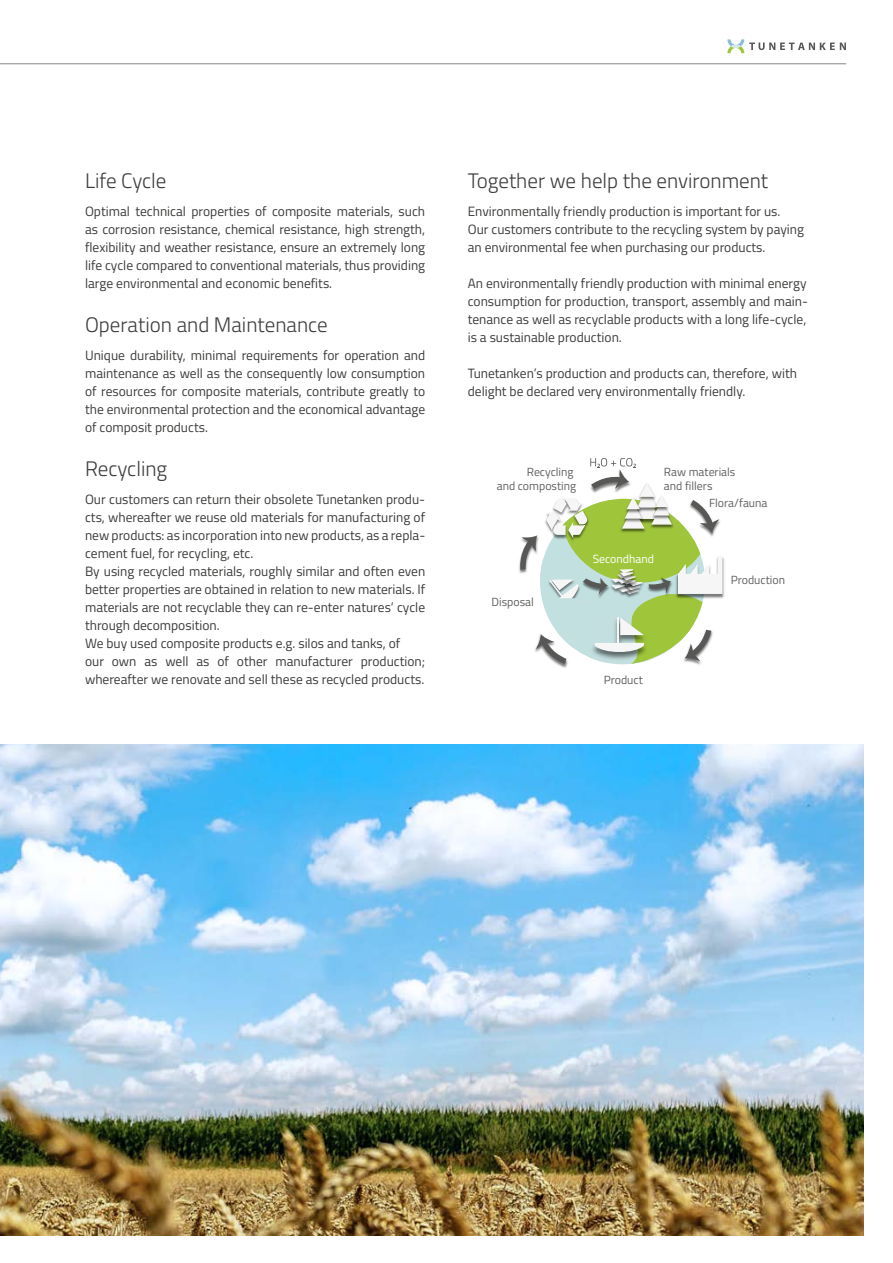
<style>
.page{position:relative;width:893px;height:1263px;background:#fff}
.page>*{position:absolute;margin:0;border:0;box-sizing:border-box;transform-origin:0 0}
.t1{font:300 21px "Titillium Web";color:#3c3c3b}
.t2{font:13.5px/18px "Titillium Web";color:#3c3c3b;text-align:justify}
.t3{font:11.85px/14.2px "Titillium Web";color:#616161;text-align:right}
.t4{font:11.85px "Titillium Web";color:#fff}
</style>
<div class="page">
<hr style="left:0;top:64px;width:846px;height:1px;background:#878787">
<svg style="left:727px;top:39px;width:119px;height:14px"></svg>
<img style="left:0;top:744px;width:863px;height:491px">
<img style="left:722px;top:557px;width:3px;height:41px">
<img style="left:556px;top:664px;width:12px;height:4px">
<svg style="left:519px;top:458px;width:203px;height:206px"></svg>
<h1 class="t1" style="left:85px;top:165px;width:83px">Life Cycle</h1>
<p class="t2" style="left:85px;top:202px;width:342px">Optimal technical properties of composite materials, such as corrosion resistance, chemical resistance, high strength, flexibility and weather resistance, ensure an extremely long life cycle compared to conventional materials, thus providing large environmental and economic benefits.</p>
<h1 class="t1" style="left:85px;top:309px;width:244px">Operation and Maintenance</h1>
<p class="t2" style="left:85px;top:346px;width:342px">Unique durability, minimal requirements for operation and maintenance as well as the consequently low consumption of resources for composite materials, contribute greatly to the environmental protection and the economical advantage of composit products.</p>
<h1 class="t1" style="left:85px;top:453px;width:84px">Recycling</h1>
<p class="t2" style="left:85px;top:490px;width:342px;text-align:left">Our customers can return their obsolete Tunetanken produ&shy;cts, whereafter we reuse old materials for manufacturing of new products: as incorporation into new products, as a repla&shy;cement fuel, for recycling, etc.<br>By using recycled materials, roughly similar and often even better properties are obtained in relation to new materials. If materials are not recyclable they can re-enter natures’ cycle through decomposition.<br>We buy used composite products e.g. silos and tanks, of<br>our own as well as of other manufacturer production; whereafter we renovate and sell these as recycled products.</p>
<h1 class="t1" style="left:468px;top:165px;width:302px">Together we help the environment</h1>
<p class="t2" style="left:468px;top:202px;width:338px;text-align:left">Environmentally friendly production is important for us.<br>Our customers contribute to the recycling system by paying an environmental fee when purchasing our products.</p>
<p class="t2" style="left:468px;top:274px;width:342px">An environmentally friendly production with minimal energy consumption for production, transport, assembly and main&shy;tenance as well as recyclable products with a long life-cycle, is a sustainable production.</p>
<p class="t2" style="left:468px;top:364px;width:331px">Tunetanken’s production and products can, therefore, with delight be declared very environmentally friendly.</p>
<p class="t3" style="left:497px;top:464px;width:81px">Recycling<br>and composting</p>
<p class="t3" style="left:664px;top:464px;width:73px;text-align:left">Raw materials and fillers</p>
<p class="t3" style="left:709px;top:495px;width:60px">Flora/fauna</p>
<p class="t3" style="left:491px;top:594px;width:44px">Disposal</p>
<p class="t4" style="left:593px;top:550px;width:63px">Secondhand</p>
<p class="t3" style="left:731px;top:572px;width:56px">Production</p>
<p class="t3" style="left:604px;top:672px;width:41px">Product</p>
</div>
